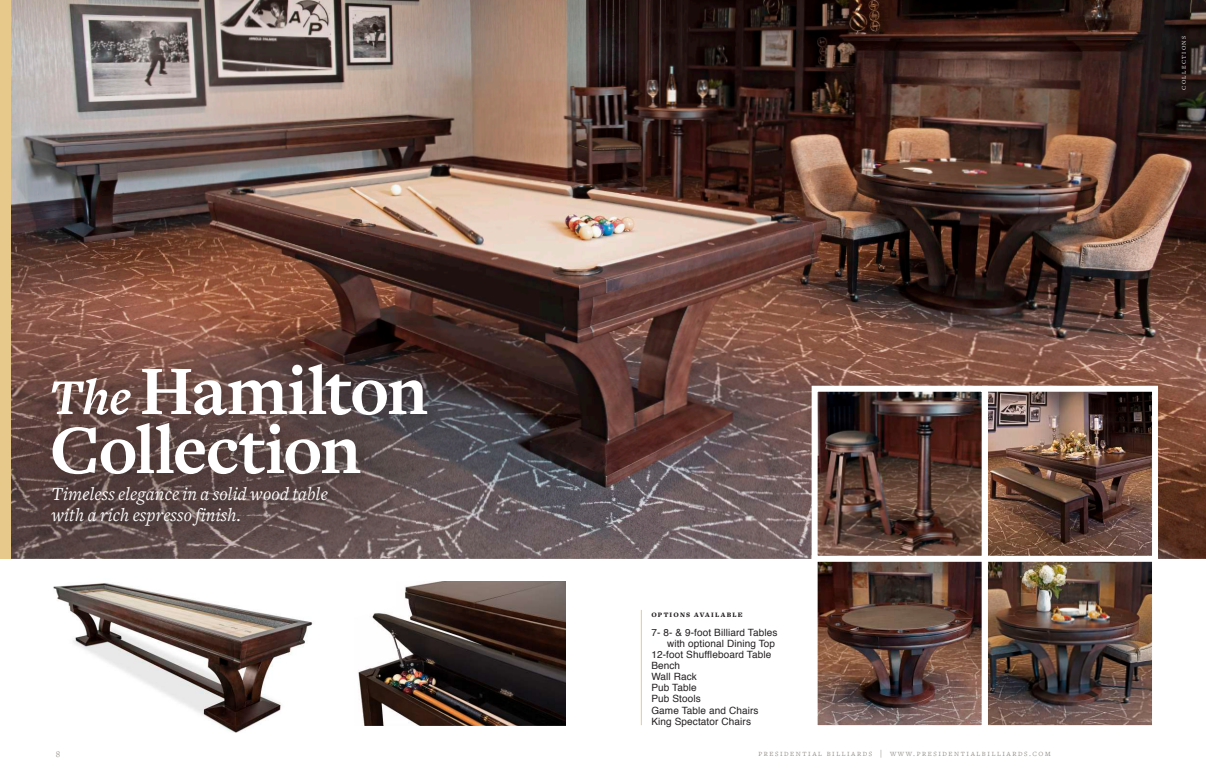
<style>
.page{position:relative;width:1206px;height:783px;background:#fff}
.page>*{position:absolute;margin:0;border:0;box-sizing:border-box;transform-origin:0 0}
.t1{font:700 72px/59px "Freight Text";letter-spacing:-.03em;color:#fff}
.t2{font:italic 19px/21px "Freight Text";letter-spacing:.01em;color:#fff}
.t3{font:10px "Helvetica";letter-spacing:.01em;color:#231f20}
.t4{font:9px "Freight Text Light SC";letter-spacing:.175em;color:#827d76}
.t5{font:8.4px "Freight Text Light SC";letter-spacing:.19em;color:#827d76}
.t6{font:900 7px "Freight Text";letter-spacing:.175em;color:#231f20}
.t7{font:5.9px "Freight Text";letter-spacing:.23em;color:#fff}
.s1{font-style:italic;font-size:52px}
</style>
<div class="page">
<img style="left:53px;top:583px;width:260px;height:149px">
<img style="left:11px;top:0;width:1195px;height:559px">
<svg style="left:11px;top:414px;width:405px;height:141px;background:#675453"></svg>
<div style="left:36px;top:348px;width:407px;height:143px;background:#040503;opacity:.2"></div>
<div style="left:36px;top:471px;width:307px;height:70px;background:#040503;opacity:.25"></div>
<img style="left:358px;top:581px;width:208px;height:145px">
<svg style="left:358px;top:581px;width:38px;height:40px"></svg>
<div style="left:0;top:0;width:11px;height:559px;background:#e8c98c"></div>
<img style="left:809px;top:383px;width:352px;height:343px">
<hr style="left:641px;top:610px;width:1px;height:115px;background:#e8c98c">
<h1 class="t1" style="left:50px;top:363px;width:380px"><span class="s1">The</span> Hamilton<br>Collection</h1>
<h2 class="t2" style="left:51px;top:483px;width:278px">Timeless elegance in a solid wood table with a rich espresso finish.</h2>
<p class="t6" style="left:651px;top:611px;width:93px">OPTIONS AVAILABLE</p>
<p class="t3" style="left:651px;top:625px;width:128px">7- 8- &amp; 9-foot Billiard Tables</p>
<p class="t3" style="left:667px;top:636px;width:110px">with optional Dining Top</p>
<p class="t3" style="left:651px;top:647px;width:121px">12-foot Shuffleboard Table</p>
<p class="t3" style="left:651px;top:658px;width:30px">Bench</p>
<p class="t3" style="left:651px;top:669px;width:47px">Wall Rack</p>
<p class="t3" style="left:651px;top:680px;width:47px">Pub Table</p>
<p class="t3" style="left:651px;top:691px;width:51px">Pub Stools</p>
<p class="t3" style="left:651px;top:702px;width:109px">Game Table and Chairs</p>
<p class="t3" style="left:651px;top:713px;width:101px">King Spectator Chairs</p>
<p class="t4" style="left:56px;top:749px;width:6px">8</p>
<p class="t4" style="left:758px;top:748px;width:294px">presidential billiards | www.presidentialbilliards.com</p>
<p class="t7" style="left:1181px;top:90px;width:55px;rotate:-90deg">collections</p>
<p class="t5" style="left:1178px;top:95px;width:60px;rotate:-90deg">collections</p>
</div>
